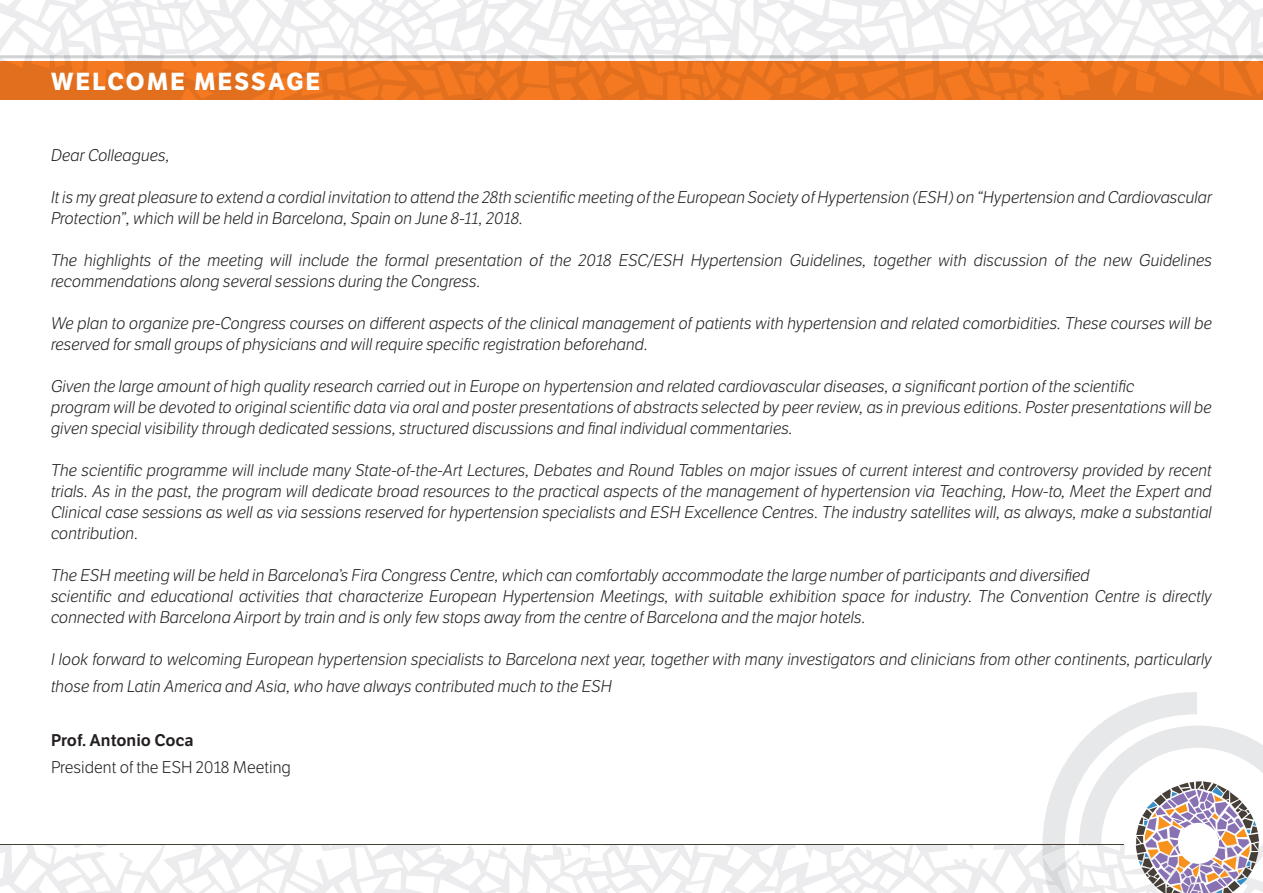
<style>
.page{position:relative;width:1263px;height:893px;background:#fff}
.page>*{position:absolute;margin:0;border:0;box-sizing:border-box;transform-origin:0 0}
.t1{font:700 24px "LFT Etica";letter-spacing:.1em;color:#fff}
.t2{font:italic 300 16.5px/21px "LFT Etica";color:#231f20}
.t3{font:300 16.5px "LFT Etica";color:#231f20}
.t4{font:600 16.5px "LFT Etica";color:#231f20}
</style>
<div class="page">
<svg style="left:0;top:0;width:1263px;height:62px"></svg>
<hr style="left:0;top:55px;width:1263px;height:3px;background:#d1d2d4">
<svg style="left:0;top:692px;width:1263px;height:201px"></svg>
<div style="left:1178px;top:823px;width:41px;height:41px;background:#fff;border-radius:50%"></div>
<div style="left:0;top:62px;width:1263px;height:38px;background:#e8731f"></div>
<h1 class="t1" style="left:51px;top:66px;width:271px">WELCOME MESSAGE</h1>
<p class="t2" style="left:51px;top:145px;width:120px">Dear Colleagues,</p>
<p class="t2" style="left:51px;top:187px;width:1162px">It is my great pleasure to extend a cordial invitation to attend the 28th scientific meeting of the European Society of Hypertension (ESH) on “Hypertension and Cardiovascular<br>Protection”, which will be held in Barcelona, Spain on June 8-11, 2018.</p>
<p class="t2" style="left:51px;top:250px;width:1162px">The highlights of the meeting will include the formal presentation of the 2018 ESC/ESH Hypertension Guidelines, together with discussion of the new Guidelines recommendations along several sessions during the Congress.</p>
<p class="t2" style="left:51px;top:313px;width:1162px">We plan to organize pre-Congress courses on different aspects of the clinical management of patients with hypertension and related comorbidities. These courses will be reserved for small groups of physicians and will require specific registration beforehand.</p>
<p class="t2" style="left:51px;top:376px;width:1162px">Given the large amount of high quality research carried out in Europe on hypertension and related cardiovascular diseases, a significant portion of the scientific<br>program will be devoted to original scientific data via oral and poster presentations of abstracts selected by peer review, as in previous editions. Poster presentations will be given special visibility through dedicated sessions, structured discussions and final individual commentaries.</p>
<p class="t2" style="left:51px;top:460px;width:1162px;text-align:justify">The scientific programme will include many State-of-the-Art Lectures, Debates and Round Tables on major issues of current interest and controversy provided by recent trials. As in the past, the program will dedicate broad resources to the practical aspects of the management of hypertension via Teaching, How-to, Meet the Expert and Clinical case sessions as well as via sessions reserved for hypertension specialists and ESH Excellence Centres. The industry satellites will, as always, make a substantial contribution.</p>
<p class="t2" style="left:51px;top:565px;width:1162px">The ESH meeting will be held in Barcelona’s Fira Congress Centre, which can comfortably accommodate the large number of participants and diversified<br>scientific and educational activities that characterize European Hypertension Meetings, with suitable exhibition space for industry. The Convention Centre is directly connected with Barcelona Airport by train and is only few stops away from the centre of Barcelona and the major hotels.</p>
<p class="t2" style="left:51px;top:646px;width:1162px;line-height:27px">I look forward to welcoming European hypertension specialists to Barcelona next year, together with many investigators and clinicians from other continents, particularly those from Latin America and Asia, who have always contributed much to the ESH</p>
<p class="t4" style="left:51px;top:731px;width:144px">Prof. Antonio Coca</p>
<p class="t3" style="left:51px;top:758px;width:241px">President of the ESH 2018 Meeting</p>
</div>
